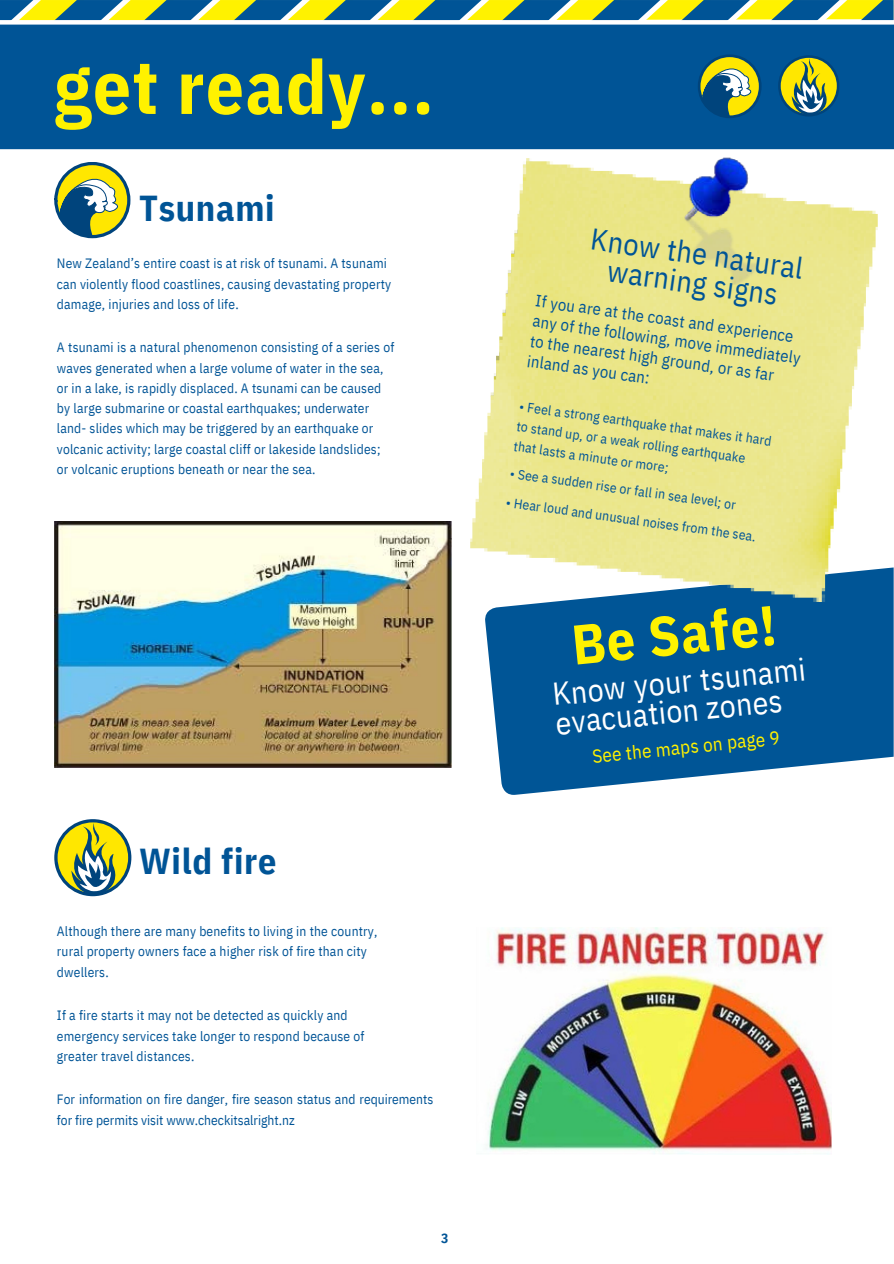
<style>
.page{position:relative;width:894px;height:1264px;background:#fff}
.page>*{position:absolute;margin:0;border:0;box-sizing:border-box;transform-origin:0 0}
.t1{font:700 75px "IBM Plex Sans Cond";letter-spacing:.02em;color:#fff200}
.t2{font:700 55.8px "IBM Plex Sans Cond";color:#fff200}
.t3{font:700 36px "IBM Plex Sans Cond";letter-spacing:.02em;color:#005496}
.t4{font:31.5px/29.1px "IBM Plex Sans Cond";color:#fff}
.t5{font:30px/29.2px "IBM Plex Sans Cond";color:#005496;text-align:center}
.t6{font:18.9px "IBM Plex Sans Cond";color:#fff200}
.t7{font:16.5px/20.2px "IBM Plex Sans Cond";color:#005496}
.t8{font:13.5px/20.2px "IBM Plex Sans Cond";letter-spacing:.015em;color:#005496}
.t9{font:700 13.5px "IBM Plex Sans Cond";color:#005496}
</style>
<div class="page">
<svg style="left:485px;top:567px;width:407px;height:227px;background:#1c67a1"></svg>
<svg style="left:0;top:0;width:893px;height:20px;background:#7ca263"></svg>
<div style="left:0;top:20px;width:893px;height:130px;background:#005496"></div>
<svg style="left:56px;top:163px;width:73px;height:74px"></svg>
<svg style="left:59px;top:176px;width:60px;height:63px"></svg>
<div style="left:54px;top:162px;width:76px;height:76px;border:3px solid #00447c;border-radius:50%"></div>
<img style="left:470px;top:157px;width:410px;height:445px">
<img style="left:54px;top:521px;width:397px;height:246px">
<svg style="left:54px;top:819px;width:77px;height:77px"></svg>
<img style="left:486px;top:927px;width:345px;height:227px">
<svg style="left:699px;top:56px;width:61px;height:61px"></svg>
<svg style="left:701px;top:67px;width:51px;height:52px;background:#79976e"></svg>
<div style="left:697px;top:54px;width:64px;height:64px;border:3px solid #00447c;border-radius:50%"></div>
<svg style="left:777px;top:55px;width:62px;height:61px;background:#7a975b"></svg>
<h1 class="t1" style="left:54px;top:37px;width:381px">get ready...</h1>
<h3 class="t3" style="left:139px;top:184px;width:137px">Tsunami</h3>
<p class="t8" style="left:57px;top:253px;width:336px">New Zealand’s entire coast is at risk of tsunami. A tsunami can violently flood coastlines, causing devastating property damage, injuries and loss of life.</p>
<p class="t8" style="left:57px;top:337px;width:339px">A tsunami is a natural phenomenon consisting of a series of waves generated when a large volume of water in the sea, or in a lake, is rapidly displaced. A tsunami can be caused by large submarine or coastal earthquakes; underwater land- slides which may be triggered by an earthquake or volcanic activity; large coastal cliff or lakeside landslides; or volcanic eruptions beneath or near the sea.</p>
<h3 class="t3" style="left:139px;top:836px;width:139px">Wild fire</h3>
<p class="t8" style="left:57px;top:921px;width:322px">Although there are many benefits to living in the country, rural property owners face a higher risk of fire than city dwellers.</p>
<p class="t8" style="left:57px;top:1005px;width:309px">If a fire starts it may not be detected as quickly and emergency services take longer to respond because of greater travel distances.</p>
<p class="t8" style="left:57px;top:1089px;width:378px">For information on fire danger, fire season status and requirements for fire permits visit www.checkitsalright.nz</p>
<p class="t9" style="left:441px;top:1228px;width:9px">3</p>
<h3 class="t5" style="left:592px;top:223px;width:216px;rotate:8deg">Know the natural warning signs</h3>
<p class="t7" style="left:537px;top:290px;width:272px;rotate:8deg">If you are at the coast and experience any of the following, move immediately to the nearest high ground, or as far inland as you can:</p>
<p class="t8" style="left:521px;top:395px;width:256px;rotate:8deg">• Feel a strong earthquake that makes it hard to stand up, or a weak rolling earthquake that lasts a minute or more;</p>
<p class="t8" style="left:507px;top:491px;width:253px;rotate:8deg">• Hear loud and unusual noises from the sea.</p>
<p class="t8" style="left:511px;top:462px;width:229px;rotate:8deg">• See a sudden rise or fall in sea level; or</p>
<h2 class="t2" style="left:568px;top:608px;width:206px;rotate:-6deg">Be Safe!</h2>
<h3 class="t4" style="left:551px;top:679px;width:256px;rotate:-6deg">Know your tsunami evacuation zones</h3>
<h3 class="t6" style="left:591px;top:744px;width:190px;rotate:-6deg">See the maps on page 9</h3>
</div>
